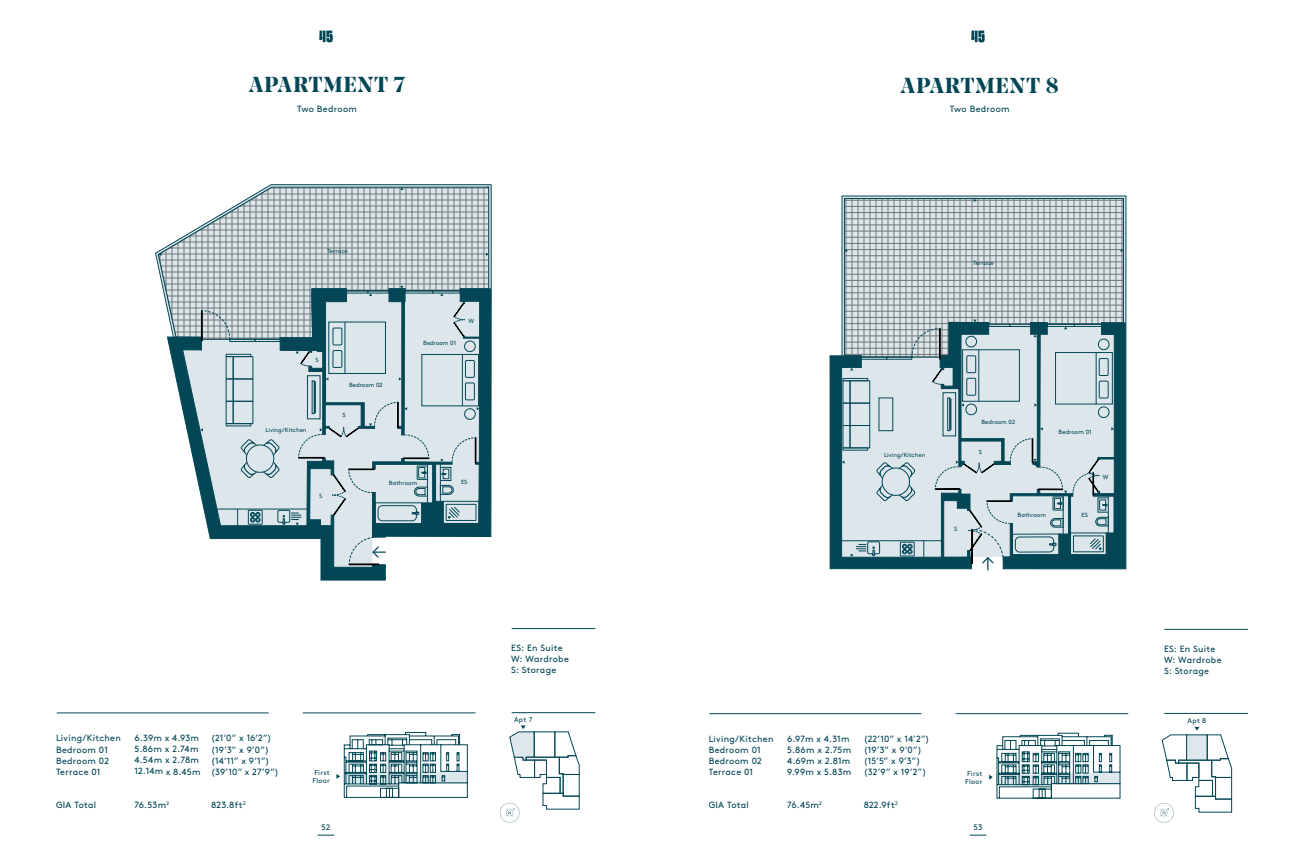
<style>
.page{position:relative;width:1304px;height:865px;background:#fff}
.page>*{position:absolute;margin:0;border:0;box-sizing:border-box;transform-origin:0 0}
.t1{font:700 21.5px "Noe Display";letter-spacing:.05em;color:#034756}
.t2{font:9px/11px "Brown";letter-spacing:.025em;color:#034756}
.t3{font:9px/11px "Brown";letter-spacing:.005em;color:#034756}
.t4{font:8px "Brown";color:#034756}
.t5{font:7px/8px "Brown";letter-spacing:.045em;color:#034756}
.t6{font:6px "Brown";color:#034757}
</style>
<div class="page">
<svg style="left:319px;top:31px;width:14px;height:9px"></svg>
<svg style="left:971px;top:31px;width:14px;height:11px"></svg>
<svg style="left:318px;top:834px;width:16px;height:1px"></svg>
<svg style="left:970px;top:834px;width:16px;height:1px"></svg>
<hr style="left:57px;top:712px;width:212px;height:1px;background:#034756">
<hr style="left:303px;top:712px;width:173px;height:1px;background:#034756">
<hr style="left:512px;top:628px;width:83px;height:1px;background:#034756">
<hr style="left:512px;top:712px;width:83px;height:1px;background:#034756">
<hr style="left:709px;top:713px;width:212px;height:1px;background:#034756">
<hr style="left:955px;top:713px;width:173px;height:1px;background:#034756">
<hr style="left:1164px;top:629px;width:84px;height:1px;background:#034756">
<hr style="left:1164px;top:713px;width:84px;height:1px;background:#034756">
<svg style="left:336px;top:732px;width:132px;height:65px"></svg>
<svg style="left:989px;top:733px;width:131px;height:65px"></svg>
<hr style="left:491px;top:185px;width:1px;height:104px;background:#034757">
<svg style="left:155px;top:246px;width:12px;height:91px"></svg>
<svg style="left:167px;top:40px;width:324px;height:541px"></svg>
<div style="left:255px;top:339px;width:25px;height:2px;border:1px solid #034757"></div>
<div style="left:230px;top:339px;width:25px;height:2px;border:1px solid #034757"></div>
<hr style="left:217px;top:509px;width:90px;height:1px;background:#034757">
<svg style="left:237px;top:509px;width:1px;height:16px"></svg>
<div style="left:248px;top:510px;width:14px;height:14px;border:1px solid #034757"></div>
<svg style="left:250px;top:512px;width:10px;height:10px"></svg>
<div style="left:278px;top:510px;width:12px;height:12px;border:1px solid #034757"></div>
<svg style="left:403px;top:435px;width:26px;height:24px"></svg>
<svg style="left:201px;top:310px;width:29px;height:32px"></svg>
<svg style="left:453px;top:301px;width:27px;height:37px"></svg>
<hr style="left:427px;top:464px;width:1px;height:39px;background:#034757">
<div style="left:375px;top:502px;width:47px;height:22px;border:1px solid #034757"></div>
<svg style="left:441px;top:485px;width:13px;height:9px"></svg>
<svg style="left:332px;top:466px;width:96px;height:55px;background:#bdced3"></svg>
<hr style="left:440px;top:464px;width:1px;height:37px;background:#034757">
<div style="left:443px;top:501px;width:36px;height:22px;border:1px solid #034757"></div>
<div style="left:446px;top:504px;width:30px;height:16px;border:1px solid #034757"></div>
<svg style="left:448px;top:506px;width:12px;height:12px"></svg>
<div style="left:226px;top:423px;width:25px;height:3px;border:1px solid #034757"></div>
<div style="left:226px;top:354px;width:25px;height:3px;border:1px solid #034757"></div>
<div style="left:226px;top:401px;width:7px;height:23px;border:1px solid #034757"></div>
<div style="left:233px;top:401px;width:20px;height:23px;border:1px solid #034757"></div>
<div style="left:233px;top:379px;width:20px;height:22px;border:1px solid #034757"></div>
<div style="left:233px;top:356px;width:20px;height:23px;border:1px solid #034757"></div>
<div style="left:226px;top:379px;width:7px;height:22px;border:1px solid #034757"></div>
<div style="left:226px;top:356px;width:7px;height:23px;border:1px solid #034757"></div>
<div style="left:307px;top:375px;width:13px;height:44px;border:1px solid #034757"></div>
<div style="left:314px;top:382px;width:1px;height:31px;border:1px solid #034757"></div>
<svg style="left:240px;top:438px;width:41px;height:41px;background:#b9cdd3"></svg>
<div style="left:464px;top:408px;width:11px;height:11px;border:1px solid #034757;border-radius:50%"></div>
<div style="left:464px;top:341px;width:11px;height:11px;border:1px solid #034757;border-radius:50%"></div>
<svg style="left:349px;top:537px;width:36px;height:28px"></svg>
<svg style="left:440px;top:437px;width:36px;height:42px;background:#c4d3d8"></svg>
<svg style="left:326px;top:322px;width:60px;height:58px;background:#c7d6dc"></svg>
<svg style="left:422px;top:354px;width:57px;height:56px;background:#c5d5db"></svg>
<svg style="left:369px;top:402px;width:38px;height:26px"></svg>
<svg style="left:282px;top:513px;width:19px;height:12px"></svg>
<svg style="left:296px;top:350px;width:14px;height:17px"></svg>
<svg style="left:298px;top:427px;width:61px;height:31px;background:#cad7db"></svg>
<svg style="left:830px;top:198px;width:296px;height:372px;background:#adc0c5"></svg>
<svg style="left:500px;top:725px;width:79px;height:98px"></svg>
<svg style="left:1154px;top:727px;width:78px;height:96px"></svg>
<h1 class="t1" style="left:249px;top:71px;width:158px">APARTMENT 7</h1>
<p class="t2" style="left:297px;top:102px;width:61px">Two Bedroom</p>
<h1 class="t1" style="left:901px;top:71px;width:159px">APARTMENT 8</h1>
<p class="t2" style="left:950px;top:103px;width:61px">Two Bedroom</p>
<p class="t6" style="left:327px;top:246px;width:22px">Terrace</p>
<p class="t6" style="left:315px;top:355px;width:5px">S</p>
<p class="t6" style="left:265px;top:425px;width:43px">Living/Kitchen</p>
<p class="t6" style="left:319px;top:491px;width:5px">S</p>
<p class="t6" style="left:349px;top:381px;width:35px">Bedroom 02</p>
<p class="t6" style="left:342px;top:410px;width:5px">S</p>
<p class="t6" style="left:423px;top:338px;width:35px">Bedroom 01</p>
<p class="t6" style="left:469px;top:316px;width:7px">W</p>
<p class="t6" style="left:389px;top:479px;width:30px">Bathroom</p>
<p class="t6" style="left:461px;top:477px;width:8px">ES</p>
<p class="t6" style="left:973px;top:258px;width:22px">Terrace</p>
<p class="t6" style="left:884px;top:450px;width:43px">Living/Kitchen</p>
<p class="t6" style="left:954px;top:524px;width:5px">S</p>
<p class="t6" style="left:981px;top:417px;width:35px">Bedroom 02</p>
<p class="t6" style="left:979px;top:447px;width:5px">S</p>
<p class="t6" style="left:1059px;top:427px;width:35px">Bedroom 01</p>
<p class="t6" style="left:1103px;top:472px;width:7px">W</p>
<p class="t6" style="left:1018px;top:510px;width:30px">Bathroom</p>
<p class="t6" style="left:1082px;top:511px;width:8px">ES</p>
<p class="t2" style="left:56px;top:732px;width:66px">Living/Kitchen<br>Bedroom 01<br>Bedroom 02<br>Terrace 01</p>
<p class="t2" style="left:56px;top:798px;width:42px">GIA Total</p>
<p class="t2" style="left:135px;top:732px;width:68px">6.39m x 4.93m<br>5.86m x 2.74m<br>4.54m x 2.78m<br>12.14m x 8.45m</p>
<p class="t2" style="left:135px;top:798px;width:36px">76.53m<sup>2</sup></p>
<p class="t3" style="left:211px;top:732px;width:69px">(21’0” x 16’2”) (19’3” x 9’0”) (14’11” x 9’1”) (39’10” x 27’9”)</p>
<p class="t2" style="left:211px;top:798px;width:36px">823.8ft<sup>2</sup></p>
<p class="t2" style="left:511px;top:641px;width:59px">ES: En Suite<br>W: Wardrobe<br>S: Storage</p>
<p class="t2" style="left:1164px;top:642px;width:59px">ES: En Suite<br>W: Wardrobe<br>S: Storage</p>
<p class="t5" style="left:514px;top:715px;width:20px">Apt 7</p>
<p class="t5" style="left:1188px;top:716px;width:20px">Apt 8</p>
<p class="t2" style="left:787px;top:732px;width:66px">6.97m x 4.31m<br>5.86m x 2.75m<br>4.69m x 2.81m<br>9.99m x 5.83m</p>
<p class="t2" style="left:787px;top:798px;width:36px">76.45m<sup>2</sup></p>
<p class="t2" style="left:709px;top:733px;width:66px">Living/Kitchen<br>Bedroom 01<br>Bedroom 02<br>Terrace 01</p>
<p class="t2" style="left:709px;top:799px;width:42px">GIA Total</p>
<p class="t3" style="left:864px;top:733px;width:67px">(22’10” x 14’2”) (19’3” x 9’0”) (15’5” x 9’3”) (32’9” x 19’2”)</p>
<p class="t2" style="left:864px;top:799px;width:36px">822.9ft<sup>2</sup></p>
<p class="t5" style="left:313px;top:768px;width:19px">First<br>Floor</p>
<p class="t5" style="left:965px;top:768px;width:19px">First<br>Floor</p>
<p class="t4" style="left:322px;top:821px;width:10px">52</p>
<p class="t4" style="left:973px;top:821px;width:11px">53</p>
</div>
